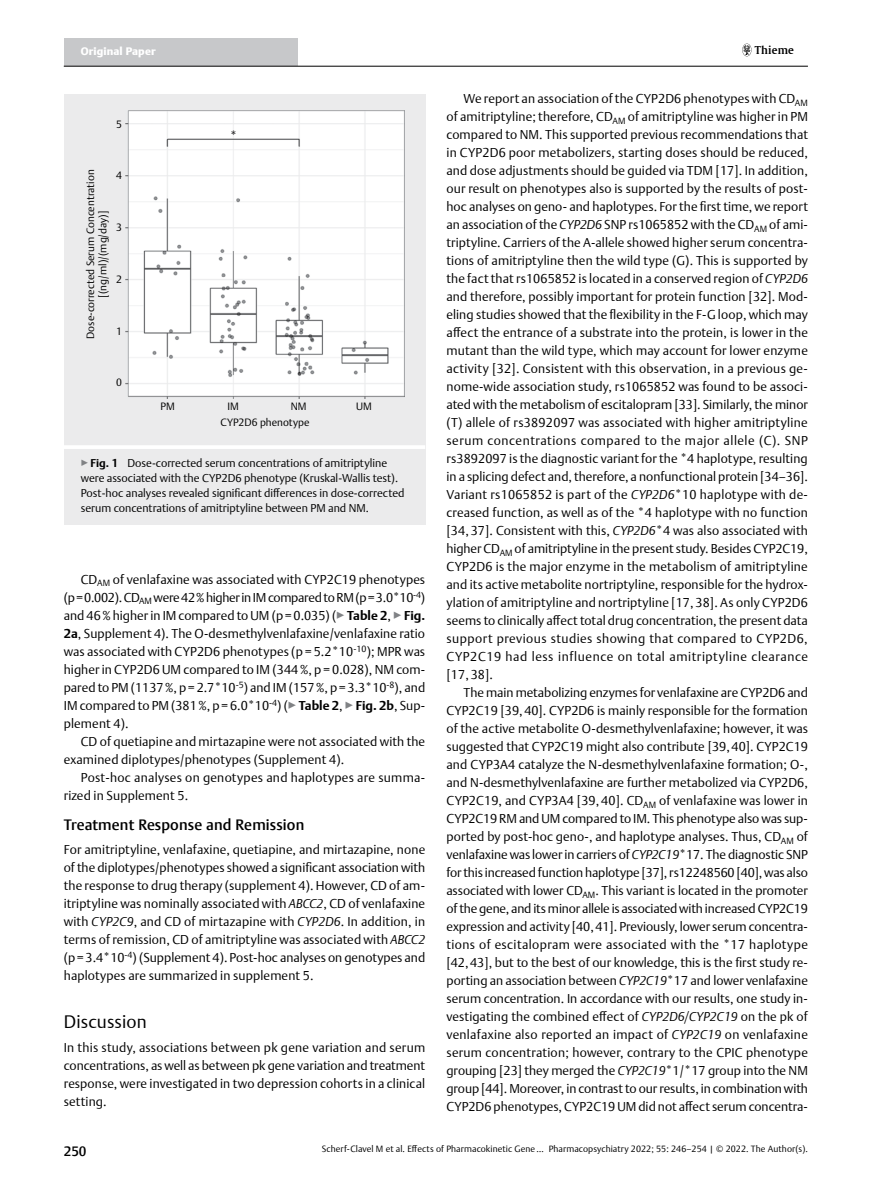
<style>
.page{position:relative;width:893px;height:1191px;background:#fff}
.page>*{position:absolute;margin:0;border:0;box-sizing:border-box;transform-origin:0 0}
.t1{font:300 18px "Thieme Argo 2011";letter-spacing:.01em;color:#000}
.t2{font:500 15px "Thieme Argo 2011";letter-spacing:.01em;color:#000}
.t3{font:500 13.5px "Thieme Argo 2011";color:#000}
.t4{font:300 13.5px "Thieme Argo 2011";color:#000}
.t5{font:300 12.75px/18px "Thieme Argo 2011";letter-spacing:.01em;color:#000;text-align:justify}
.t6{font:300 11.25px/15px "Thieme Argo 2011";color:#000}
.t7{font:900 10.8px "Thieme Argo 2011";letter-spacing:.01em;color:#fff}
.t8{font:600 10.8px "Thieme Gulliver 2011";letter-spacing:.01em;color:#000}
.t9{font:300 10.5px/12.6px "Thieme Argo 2011";color:#000;text-align:center}
.t10{font:300 9px "Thieme Argo 2011";letter-spacing:.01em;color:#000}
.s1{color:#808285}
.s2{font-weight:700}
.s3{font-style:italic}
</style>
<div class="page">
<div style="left:64px;top:38px;width:234px;height:28px;background:#c7c8ca"></div>
<hr style="left:64px;top:66px;width:744px;height:1px;background:#000">
<svg style="left:742px;top:44px;width:9px;height:12px"></svg>
<div style="left:64px;top:94px;width:361px;height:351px;background:#ebebec"></div>
<img style="left:126px;top:110px;width:278px;height:288px">
<div style="left:64px;top:445px;width:361px;height:80px;background:#ebebec"></div>
<hr style="left:64px;top:445px;width:361px;height:4px;background:#fff">
<p class="t7" style="left:81px;top:44px;width:76px">Original Paper</p>
<p class="t8" style="left:755px;top:42px;width:40px">Thieme</p>
<p class="t9" style="left:116px;top:117px;width:7px">5</p>
<p class="t9" style="left:84px;top:339px;width:171px;rotate:-90deg">Dose-corrected Serum Concentration [(ng/ml)/(mg/day)]</p>
<p class="t9" style="left:116px;top:169px;width:7px">4</p>
<p class="t9" style="left:116px;top:221px;width:7px">3</p>
<p class="t9" style="left:116px;top:272px;width:7px">2</p>
<p class="t9" style="left:116px;top:324px;width:7px">1</p>
<p class="t9" style="left:116px;top:376px;width:7px">0</p>
<p class="t4" style="left:230px;top:127px;width:9px">*</p>
<p class="t9" style="left:160px;top:400px;width:16px">PM</p>
<p class="t9" style="left:227px;top:400px;width:13px">IM</p>
<p class="t9" style="left:291px;top:400px;width:17px">NM</p>
<p class="t9" style="left:220px;top:415px;width:90px">CYP2D6 phenotype</p>
<p class="t9" style="left:356px;top:400px;width:17px">UM</p>
<p class="t6" style="left:81px;top:455px;width:325px"><span class="s1">▶</span><span class="s2">Fig. 1</span> Dose-corrected serum concentrations of amitriptyline were associated with the CYP2D6 phenotype (Kruskal-Wallis test).<br>Post-hoc analyses revealed significant differences in dose-corrected serum concentrations of amitriptyline between PM and NM.</p>
<p class="t5" style="left:64px;top:570px;width:363px;text-indent:17px">CD<sub>AM</sub> of venlafaxine was associated with CYP2C19 phenotypes (p=0.002). CD<sub>AM</sub> were 42% higher in IM compared to RM (p=3.0*10<sup>-4</sup>) and 46% higher in IM compared to UM (p=0.035) (<span class="s1">▶</span><span class="s2">Table 2</span>, <span class="s1">▶</span><span class="s2">Fig.<br>2a</span>, Supplement 4). The O-desmethylvenlafaxine/venlafaxine ratio was associated with CYP2D6 phenotypes (p= 5.2*10<sup>-10</sup>); MPR was higher in CYP2D6 UM compared to IM (344%, p=0.028), NM com&shy;pared to PM (1137%, p=2.7*10<sup>-5</sup>) and IM (157%, p=3.3*10<sup>-8</sup>), and IM compared to PM (381%, p=6.0*10<sup>-4</sup>) (<span class="s1">▶</span><span class="s2">Table 2</span>, <span class="s1">▶</span><span class="s2">Fig. 2b</span>, Sup&shy;plement 4).</p>
<p class="t5" style="left:64px;top:732px;width:363px;text-indent:17px">CD of quetiapine and mirtazapine were not associated with the examined diplotypes/phenotypes (Supplement 4).</p>
<p class="t5" style="left:64px;top:768px;width:363px;text-indent:17px">Post-hoc analyses on genotypes and haplotypes are summa&shy;rized in Supplement 5.</p>
<p class="t2" style="left:64px;top:814px;width:242px">Treatment Response and Remission</p>
<p class="t5" style="left:64px;top:840px;width:363px">For amitriptyline, venlafaxine, quetiapine, and mirtazapine, none of the diplotypes/phenotypes showed a significant association with the response to drug therapy (supplement 4). However, CD of am&shy;itriptyline was nominally associated with <span class="s3">ABCC2</span>, CD of venlafaxine with <span class="s3">CYP2C9</span>, and CD of mirtazapine with <span class="s3">CYP2D6</span>. In addition, in terms of remission, CD of amitriptyline was associated with <span class="s3">ABCC2 </span>(p=3.4*10<sup>-4</sup>) (Supplement 4). Post-hoc analyses on genotypes and haplotypes are summarized in supplement 5.</p>
<h1 class="t1" style="left:64px;top:1009px;width:85px">Discussion</h1>
<p class="t5" style="left:64px;top:1038px;width:363px">In this study, associations between pk gene variation and serum concentrations, as well as between pk gene variation and treatment response, were investigated in two depression cohorts in a clinical setting.</p>
<p class="t5" style="left:446px;top:89px;width:363px;text-indent:17px">We report an association of the CYP2D6 phenotypes with CD<sub>AM </sub>of amitriptyline; therefore, CD<sub>AM</sub> of amitriptyline was higher in PM compared to NM. This supported previous recommendations that in CYP2D6 poor metabolizers, starting doses should be reduced, and dose adjustments should be guided via TDM [17]. In addition, our result on phenotypes also is supported by the results of post&shy;hoc analyses on geno- and haplotypes. For the first time, we report an association of the <span class="s3">CYP2D6</span> SNP rs1065852 with the CD<sub>AM</sub> of ami&shy;triptyline. Carriers of the A-allele showed higher serum concentra&shy;tions of amitriptyline then the wild type (G). This is supported by the fact that rs1065852 is located in a conserved region of <span class="s3">CYP2D6 </span>and therefore, possibly important for protein function [32]. Mod&shy;eling studies showed that the flexibility in the F-G loop, which may affect the entrance of a substrate into the protein, is lower in the mutant than the wild type, which may account for lower enzyme activity [32]. Consistent with this observation, in a previous ge&shy;nome-wide association study, rs1065852 was found to be associ&shy;ated with the metabolism of escitalopram [33]. Similarly, the minor (T) allele of rs3892097 was associated with higher amitriptyline serum concentrations compared to the major allele (C). SNP rs3892097 is the diagnostic variant for the *4 haplotype, resulting in a splicing defect and, therefore, a nonfunctional protein [34–36].<br>Variant rs1065852 is part of the <span class="s3">CYP2D6</span>*10 haplotype with de&shy;creased function, as well as of the *4 haplotype with no function [34, 37]. Consistent with this, <span class="s3">CYP2D6</span>*4 was also associated with higher CD<sub>AM</sub> of amitriptyline in the present study. Besides CYP2C19, CYP2D6 is the major enzyme in the metabolism of amitriptyline and its active metabolite nortriptyline, responsible for the hydrox&shy;ylation of amitriptyline and nortriptyline [17, 38]. As only CYP2D6 seems to clinically affect total drug concentration, the present data support previous studies showing that compared to CYP2D6, CYP2C19 had less influence on total amitriptyline clearance [17, 38].</p>
<p class="t5" style="left:446px;top:683px;width:363px;text-indent:17px">The main metabolizing enzymes for venlafaxine are CYP2D6 and CYP2C19 [39,40]. CYP2D6 is mainly responsible for the formation of the active metabolite O-desmethylvenlafaxine; however, it was suggested that CYP2C19 might also contribute [39,40]. CYP2C19 and CYP3A4 catalyze the N-desmethylvenlafaxine formation; O-, and N-desmethylvenlafaxine are further metabolized via CYP2D6, CYP2C19, and CYP3A4 [39, 40]. CD<sub>AM</sub> of venlafaxine was lower in CYP2C19 RM and UM compared to IM. This phenotype also was sup&shy;ported by post-hoc geno-, and haplotype analyses. Thus, CD<sub>AM</sub> of venlafaxine was lower in carriers of <span class="s3">CYP2C19</span>*17. The diagnostic SNP for this increased function haplotype [37], rs12248560 [40], was also associated with lower CD<sub>AM</sub>. This variant is located in the promoter of the gene, and its minor allele is associated with increased CYP2C19 expression and activity [40,41]. Previously, lower serum concentra&shy;tions of escitalopram were associated with the *17 haplotype [42,43], but to the best of our knowledge, this is the first study re&shy;porting an association between <span class="s3">CYP2C19</span>*17 and lower venlafaxine serum concentration. In accordance with our results, one study in&shy;vestigating the combined effect of <span class="s3">CYP2D6/CYP2C19</span> on the pk of venlafaxine also reported an impact of <span class="s3">CYP2C19</span> on venlafaxine serum concentration; however, contrary to the CPIC phenotype grouping [23] they merged the <span class="s3">CYP2C19</span>*1/*17 group into the NM group [44]. Moreover, in contrast to our results, in combination with CYP2D6 phenotypes, CYP2C19 UM did not affect serum concentra-</p>
<p class="t3" style="left:64px;top:1142px;width:24px">250</p>
<p class="t10" style="left:322px;top:1143px;width:487px">Scherf-Clavel M et al. Effects of Pharmacokinetic Gene … Pharmacopsychiatry 2022; 55: 246–254 | © 2022. The Author(s).</p>
</div>
